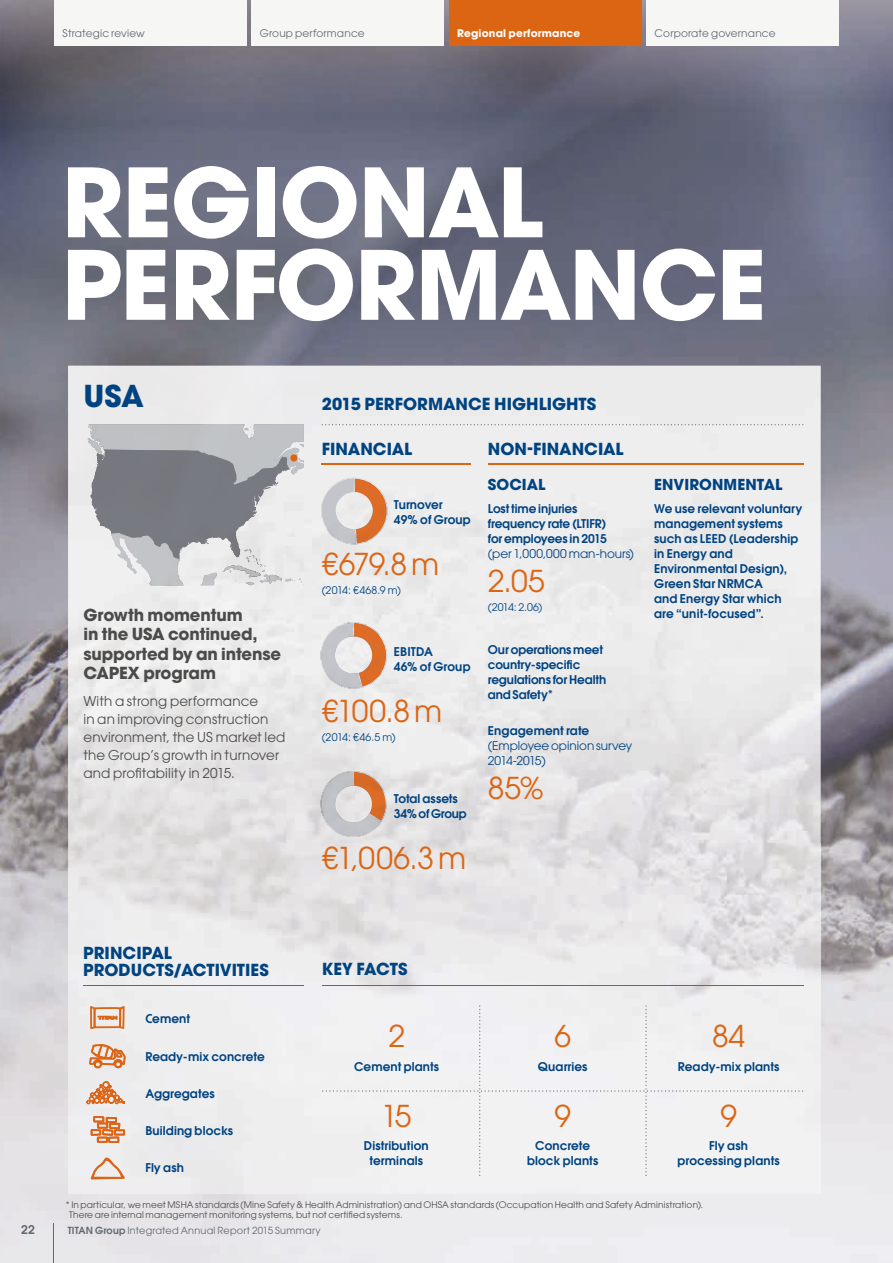
<style>
.page{position:relative;width:893px;height:1263px;background:#fff}
.page>*{position:absolute;margin:0;border:0;box-sizing:border-box;transform-origin:0 0}
.t1{font:700 94.5px/82.5px "ITC Avant Garde Std";letter-spacing:-.015em;color:#fff}
.t2{font:30px "ITC Avant Garde Std";letter-spacing:-.005em;color:#dc6513}
.t3{font:700 30px "ITC Avant Garde Std";color:#004381}
.t4{font:700 16.5px/16.5px "ITC Avant Garde Std";color:#004381}
.t5{font:700 16.5px/19.5px "ITC Avant Garde Std";letter-spacing:-.01em;color:#4b4b4a}
.t6{font:700 15px "ITC Avant Garde Std";color:#004381}
.t7{font:13.5px/18px "ITC Avant Garde Std";letter-spacing:.01em;color:#4b4b4a}
.t8{font:600 12px/15px "ITC Avant Garde Std";letter-spacing:.005em;color:#004381}
.t9{font:12px/15px "ITC Avant Garde Std";letter-spacing:-.005em;color:#004381}
.t10{font:600 12px/15px "ITC Avant Garde Std";letter-spacing:-.015em;color:#004381}
.t11{font:600 12px "ITC Avant Garde Std";color:#616972}
.t12{font:10.5px "ITC Avant Garde Std";letter-spacing:.02em;color:#616972}
.t13{font:10.5px "ITC Avant Garde Std";letter-spacing:-.045em;color:#004381}
.t14{font:700 10.5px "ITC Avant Garde Std";letter-spacing:.015em;color:#fff}
.t15{font:9.75px "ITC Avant Garde Std";letter-spacing:.02em;color:#616972}
.t16{font:9px/10.5px "ITC Avant Garde Std";letter-spacing:.015em;color:#4b4b4a}
.s1{font-weight:600}
</style>
<div class="page">
<img style="left:0;top:0;width:893px;height:414px">
<img style="left:0;top:1056px;width:893px;height:207px">
<img style="left:821px;top:414px;width:72px;height:642px">
<img style="left:0;top:414px;width:68px;height:642px">
<div style="left:646px;top:0;width:193px;height:46px;background:#f6f6f5"></div>
<div style="left:449px;top:0;width:193px;height:46px;background:#dc6513"></div>
<div style="left:251px;top:0;width:193px;height:46px;background:#f6f6f5"></div>
<div style="left:54px;top:0;width:193px;height:46px;background:#f6f6f5"></div>
<hr style="left:53px;top:1224px;width:1px;height:39px;background:#616972">
<div style="left:170px;top:485px;width:59px;height:52px;background:#777a81"></div>
<div style="left:68px;top:1056px;width:753px;height:138px;background:#efeeef"></div>
<img style="left:282px;top:366px;width:539px;height:690px">
<div style="left:68px;top:366px;width:215px;height:105px;background:#ecebeb"></div>
<img style="left:229px;top:485px;width:53px;height:89px">
<hr style="left:322px;top:985px;width:481px;height:1px;background:#616972">
<div style="left:322px;top:1005px;width:481px;height:171px;background:#f2f2f2"></div>
<hr style="left:322px;top:464px;width:149px;height:1px;background:#dc6513">
<hr style="left:83px;top:985px;width:221px;height:1px;background:#616972">
<svg style="left:89px;top:1004px;width:37px;height:27px"></svg>
<svg style="left:88px;top:1043px;width:38px;height:26px"></svg>
<svg style="left:90px;top:1110px;width:36px;height:40px"></svg>
<svg style="left:90px;top:1156px;width:37px;height:24px"></svg>
<svg style="left:86px;top:1081px;width:39px;height:23px"></svg>
<svg style="left:322px;top:424px;width:481px;height:1px"></svg>
<img style="left:170px;top:463px;width:113px;height:22px">
<img style="left:88px;top:424px;width:216px;height:39px">
<svg style="left:246px;top:582px;width:8px;height:3px"></svg>
<img style="left:223px;top:565px;width:38px;height:12px">
<img style="left:244px;top:549px;width:22px;height:23px">
<img style="left:90px;top:451px;width:80px;height:99px">
<img style="left:111px;top:534px;width:73px;height:51px">
<svg style="left:260px;top:574px;width:44px;height:11px"></svg>
<div style="left:290px;top:454px;width:8px;height:8px;background:#dc6513;border-radius:50%"></div>
<img style="left:321px;top:478px;width:33px;height:66px">
<img style="left:354px;top:478px;width:33px;height:66px">
<img style="left:335px;top:492px;width:38px;height:37px">
<img style="left:320px;top:622px;width:43px;height:67px">
<img style="left:353px;top:622px;width:34px;height:66px">
<img style="left:335px;top:636px;width:37px;height:38px">
<img style="left:321px;top:771px;width:61px;height:66px">
<img style="left:353px;top:771px;width:33px;height:51px">
<img style="left:335px;top:786px;width:37px;height:36px">
<hr style="left:488px;top:463px;width:315px;height:1px;background:#dc6513">
<p class="t12" style="left:63px;top:27px;width:84px">Strategic review</p>
<p class="t12" style="left:260px;top:27px;width:106px">Group performance</p>
<p class="t14" style="left:457px;top:26px;width:125px">Regional performance</p>
<p class="t12" style="left:655px;top:27px;width:123px">Corporate governance</p>
<h1 class="t1" style="left:62px;top:160px;width:706px">REGIONAL<br>PERFORMANCE</h1>
<h2 class="t3" style="left:83px;top:376px;width:62px">USA</h2>
<h3 class="t5" style="left:83px;top:605px;width:199px">Growth momentum<br>in the USA continued, supported by an intense<br>CAPEX program</h3>
<p class="t7" style="left:83px;top:692px;width:204px">With a strong performance<br>in an improving construction environment, the US market led the Group’s growth in turnover and profitability in 2015.</p>
<h3 class="t4" style="left:83px;top:945px;width:187px">PRINCIPAL<br>PRODUCTS/ACTIVITIES</h3>
<p class="t8" style="left:145px;top:1011px;width:46px">Cement</p>
<p class="t8" style="left:145px;top:1048px;width:121px">Ready-mix concrete</p>
<p class="t8" style="left:145px;top:1086px;width:71px">Aggregates</p>
<p class="t8" style="left:145px;top:1123px;width:89px">Building blocks</p>
<p class="t8" style="left:145px;top:1160px;width:40px">Fly ash</p>
<h3 class="t4" style="left:322px;top:396px;width:276px">2015 PERFORMANCE HIGHLIGHTS</h3>
<h3 class="t4" style="left:322px;top:441px;width:92px">FINANCIAL</h3>
<p class="t8" style="left:394px;top:496px;width:78px">Turnover<br>49% of Group</p>
<h2 class="t2" style="left:322px;top:545px;width:119px">€679.8 m</h2>
<p class="t13" style="left:322px;top:583px;width:81px">(2014: €468.9 m)</p>
<p class="t8" style="left:394px;top:644px;width:78px">EBITDA<br>46% of Group</p>
<h2 class="t2" style="left:322px;top:692px;width:122px">€100.8 m</h2>
<p class="t13" style="left:322px;top:731px;width:75px">(2014: €46.5 m)</p>
<p class="t8" style="left:394px;top:791px;width:74px">Total assets<br>34% of Group</p>
<h2 class="t2" style="left:322px;top:839px;width:146px">€1,006.3 m</h2>
<h3 class="t4" style="left:488px;top:441px;width:137px">NON-FINANCIAL</h3>
<p class="t6" style="left:488px;top:474px;width:59px">SOCIAL</p>
<p class="t10" style="left:488px;top:501px;width:120px">Lost time injuries frequency rate (LTIFR) for employees in 2015</p>
<p class="t9" style="left:488px;top:546px;width:148px">(per 1,000,000 man-hours)</p>
<h2 class="t2" style="left:488px;top:562px;width:59px">2.05</h2>
<p class="t13" style="left:488px;top:601px;width:56px">(2014: 2.06)</p>
<p class="t8" style="left:488px;top:642px;width:120px">Our operations meet country-specific regulations for Health and Safety*</p>
<p class="t8" style="left:488px;top:723px;width:103px">Engagement rate</p>
<p class="t9" style="left:488px;top:738px;width:146px">(Employee opinion survey<br>2014-2015)</p>
<h2 class="t2" style="left:488px;top:770px;width:57px">85%</h2>
<p class="t6" style="left:654px;top:474px;width:130px">ENVIRONMENTAL</p>
<p class="t8" style="left:654px;top:501px;width:150px">We use relevant voluntary management systems such as LEED (Leadership in Energy and<br>Environmental Design),<br>Green Star NRMCA<br>and Energy Star which are “unit-focused”.</p>
<h3 class="t4" style="left:322px;top:961px;width:87px">KEY FACTS</h3>
<h2 class="t2" style="left:388px;top:1018px;width:18px">2</h2>
<p class="t8" style="left:354px;top:1058px;width:87px">Cement plants</p>
<h2 class="t2" style="left:381px;top:1097px;width:32px">15</h2>
<p class="t8" style="left:364px;top:1138px;width:66px;text-align:center">Distribution terminals</p>
<h2 class="t2" style="left:554px;top:1018px;width:18px">6</h2>
<p class="t8" style="left:538px;top:1058px;width:51px">Quarries</p>
<h2 class="t2" style="left:554px;top:1097px;width:18px">9</h2>
<p class="t8" style="left:527px;top:1138px;width:73px;text-align:center">Concrete block plants</p>
<h2 class="t2" style="left:712px;top:1018px;width:34px">84</h2>
<p class="t8" style="left:678px;top:1058px;width:103px">Ready-mix plants</p>
<h2 class="t2" style="left:720px;top:1097px;width:18px">9</h2>
<p class="t8" style="left:678px;top:1138px;width:104px;text-align:center">Fly ash processing plants</p>
<p class="t16" style="left:69px;top:1199px;width:636px;text-indent:-3px">* In particular, we meet MSHA standards (Mine Safety &amp; Health Administration) and OHSA standards (Occupation Health and Safety Administration).<br>There are internal management monitoring systems, but not certified systems.</p>
<p class="t11" style="left:21px;top:1221px;width:15px">22</p>
<p class="t15" style="left:68px;top:1224px;width:255px"><span class="s1">TITAN Group</span> Integrated Annual Report 2015 Summary</p>
</div>
